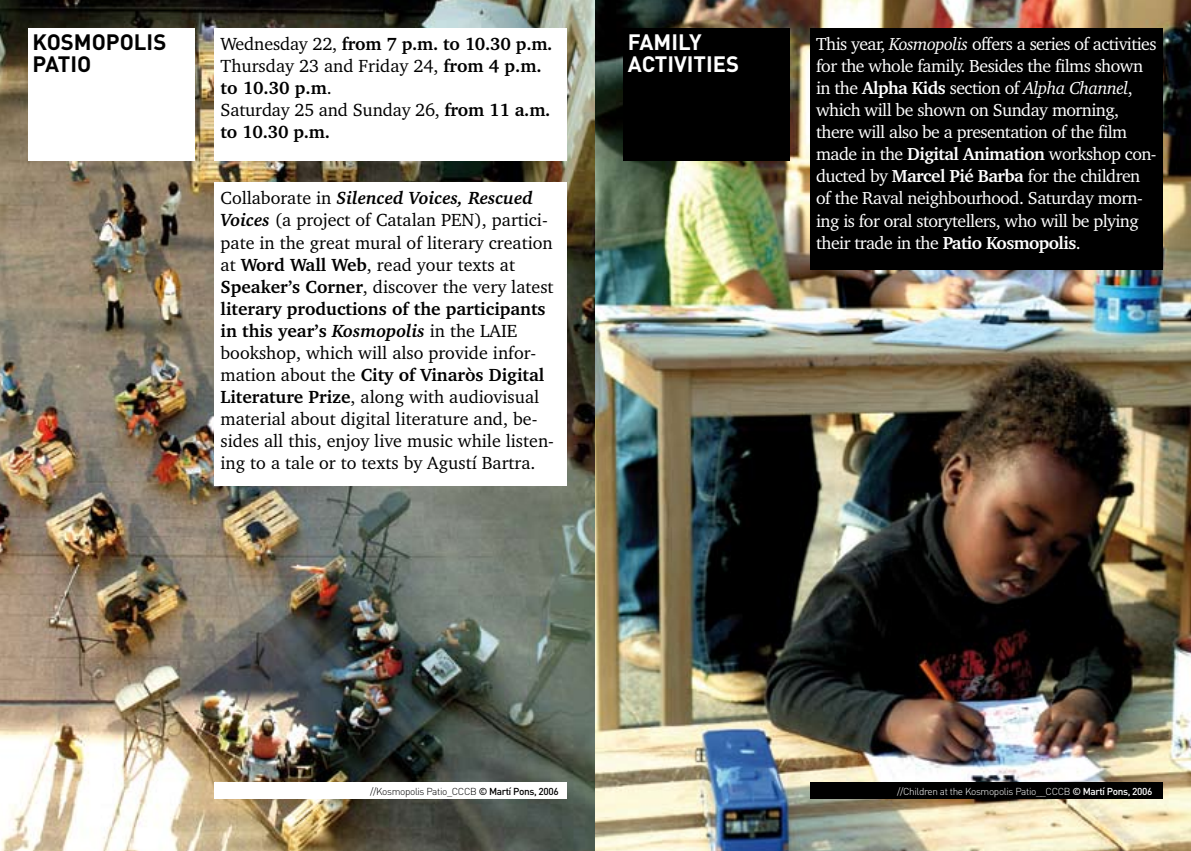
<style>
.page{position:relative;width:1191px;height:851px;background:#fff}
.page>*{position:absolute;margin:0;border:0;box-sizing:border-box;transform-origin:0 0}
.t1{font:700 22px/22px "DIN";color:#fff}
.t2{font:700 22px/22px "DIN";color:#000}
.t3{font:18px/22px "Charter BT";color:#000}
.t4{font:700 18px/22px "Charter BT";letter-spacing:-.01em;color:#000}
.t5{font:17.8px/22px "Charter BT";letter-spacing:-.03em;color:#fff}
.t6{font:300 10px "DIN";letter-spacing:-.035em;color:#fff}
.t7{font:300 10px "DIN";letter-spacing:-.035em;color:#000}
.s1{font-weight:400}
.s2{font-weight:700;font-style:italic}
.s3{font-weight:700}
.s4{font-style:italic}
.s5{font-weight:500}
</style>
<div class="page">
<img style="left:0;top:0;width:1191px;height:850px">
<div style="left:28px;top:28px;width:167px;height:132px;background:#fff"></div>
<div style="left:624px;top:28px;width:166px;height:132px;background:#000"></div>
<div style="left:215px;top:28px;width:352px;height:132px;background:#fff"></div>
<div style="left:215px;top:182px;width:352px;height:304px;background:#fff"></div>
<div style="left:810px;top:28px;width:352px;height:242px;background:#000"></div>
<div style="left:215px;top:782px;width:352px;height:16px;background:#fff"></div>
<div style="left:810px;top:782px;width:352px;height:16px;background:#000"></div>
<p class="t2" style="left:32px;top:30px;width:135px">KOSMOPOLIS<br>PATIO</p>
<p class="t1" style="left:628px;top:30px;width:113px">FAMILY<br>ACTIVITIES</p>
<p class="t4" style="left:221px;top:33px;width:333px"><span class="s1">Wednesday 22,</span> from 7 p.m. to 10.30 p.m.<br><span class="s1">Thursday 23 and Friday 24,</span> from 4 p.m. to 10.30 p.m<span class="s1">.<br>Saturday 25 and Sunday 26,</span> from 11 a.m. to 10.30 p.m.</p>
<p class="t3" style="left:221px;top:187px;width:335px">Collaborate in <span class="s2">Silenced Voices, Rescued Voices</span> (a project of Catalan PEN), partici&shy;pate in the great mural of literary creation at <span class="s3">Word Wall Web</span>, read your texts at <span class="s3">Speaker’s Corner</span>, discover the very latest <span class="s3">literary productions of the participants in this year’s</span> <span class="s2">Kosmopolis</span> in the LAIE bookshop, which will also provide infor&shy;mation about the <span class="s3">City of Vinaròs Digital Literature Prize</span>, along with audiovisual material about digital literature and, be&shy;sides all this, enjoy live music while listen&shy;ing to a tale or to texts by Agustí Bartra.</p>
<p class="t5" style="left:816px;top:33px;width:342px">This year, <span class="s4">Kosmopolis</span> offers a series of activities for the whole family. Besides the films shown in the <span class="s3">Alpha Kids</span> section of <span class="s4">Alpha Channel</span>, which will be shown on Sunday morning, there will also be a presentation of the film made in the <span class="s3">Digital Animation</span> workshop con&shy;ducted by <span class="s3">Marcel Pié Barba</span> for the children of the Raval neighbourhood. Saturday morn&shy;ing is for oral storytellers, who will be plying their trade in the <span class="s3">Patio Kosmopolis</span>.</p>
<p class="t7" style="left:370px;top:785px;width:190px">//Kosmopolis Patio_CCCB <span class="s5">© Martí Pons, 2006</span></p>
<p class="t6" style="left:897px;top:785px;width:257px">//Children at the Kosmopolis Patio__CCCB <span class="s5">© Martí Pons, 2006</span></p>
</div>
